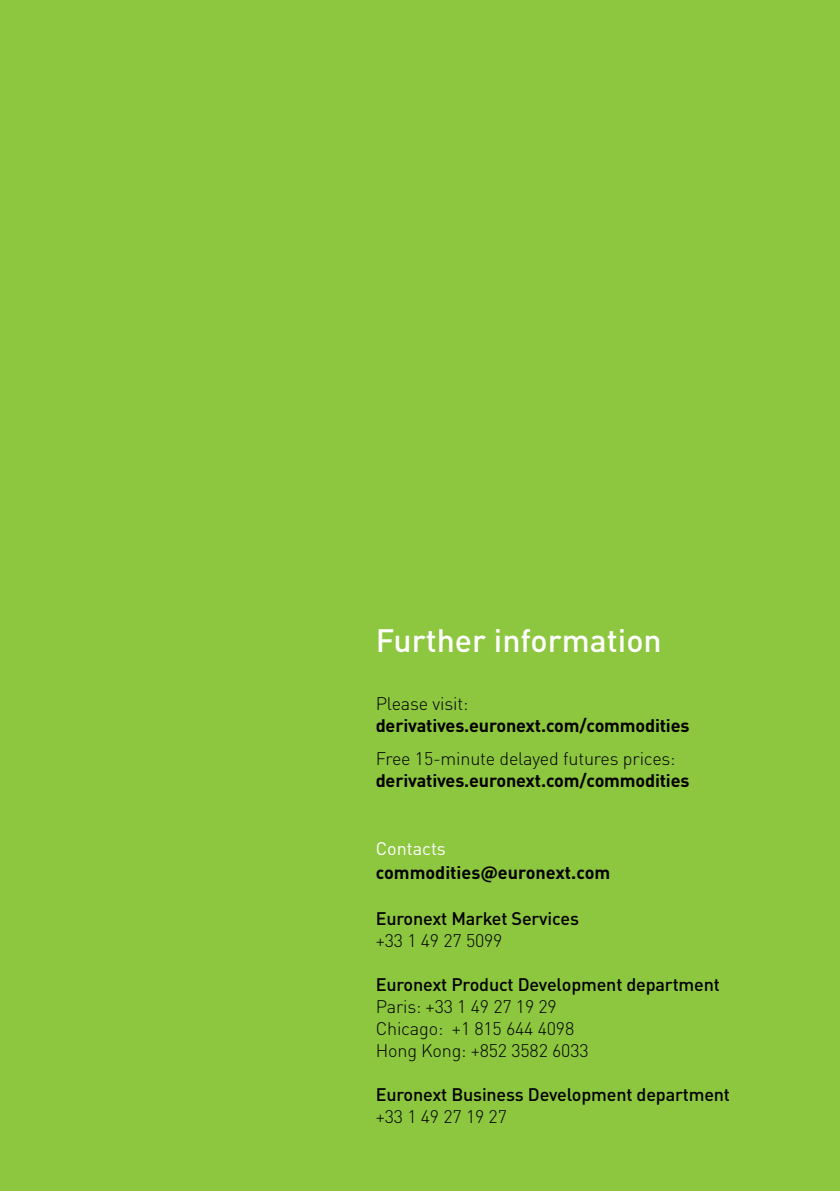
<style>
.page{position:relative;width:840px;height:1191px;background:#fff}
.page>*{position:absolute;margin:0;border:0;box-sizing:border-box;transform-origin:0 0}
.t1{font:500 32px "DIN Pro";color:#fff}
.t2{font:300 18px/22px "DIN Pro";letter-spacing:-.01em;color:#000}
.t3{font:700 18px "DIN Pro";letter-spacing:-.01em;color:#000}
.t4{font:500 18px "DIN Pro";letter-spacing:-.01em;color:#000}
.t5{font:18px "DIN Pro";color:#fff}
</style>
<div class="page">
<div style="left:0;top:0;width:839px;height:1191px;background:#8dc63f"></div>
<h1 class="t1" style="left:375px;top:614px;width:287px">Further information</h1>
<p class="t2" style="left:375px;top:690px;width:94px">Please visit:</p>
<p class="t3" style="left:375px;top:710px;width:315px">derivatives.euronext.com/commodities</p>
<p class="t2" style="left:375px;top:745px;width:301px">Free 15-minute delayed futures prices:</p>
<p class="t3" style="left:375px;top:765px;width:315px">derivatives.euronext.com/commodities</p>
<p class="t5" style="left:375px;top:834px;width:72px">Contacts</p>
<p class="t3" style="left:375px;top:857px;width:236px">commodities@euronext.com</p>
<p class="t4" style="left:375px;top:903px;width:205px">Euronext Market Services</p>
<p class="t2" style="left:375px;top:927px;width:128px">+33 1 49 27 5099</p>
<p class="t4" style="left:375px;top:969px;width:345px">Euronext Product Development department</p>
<p class="t2" style="left:375px;top:993px;width:214px">Paris: +33 1 49 27 19 29<br>Chicago: +1 815 644 4098<br>Hong Kong: +852 3582 6033</p>
<p class="t4" style="left:375px;top:1079px;width:356px">Euronext Business Development department</p>
<p class="t2" style="left:375px;top:1103px;width:133px">+33 1 49 27 19 27</p>
</div>
